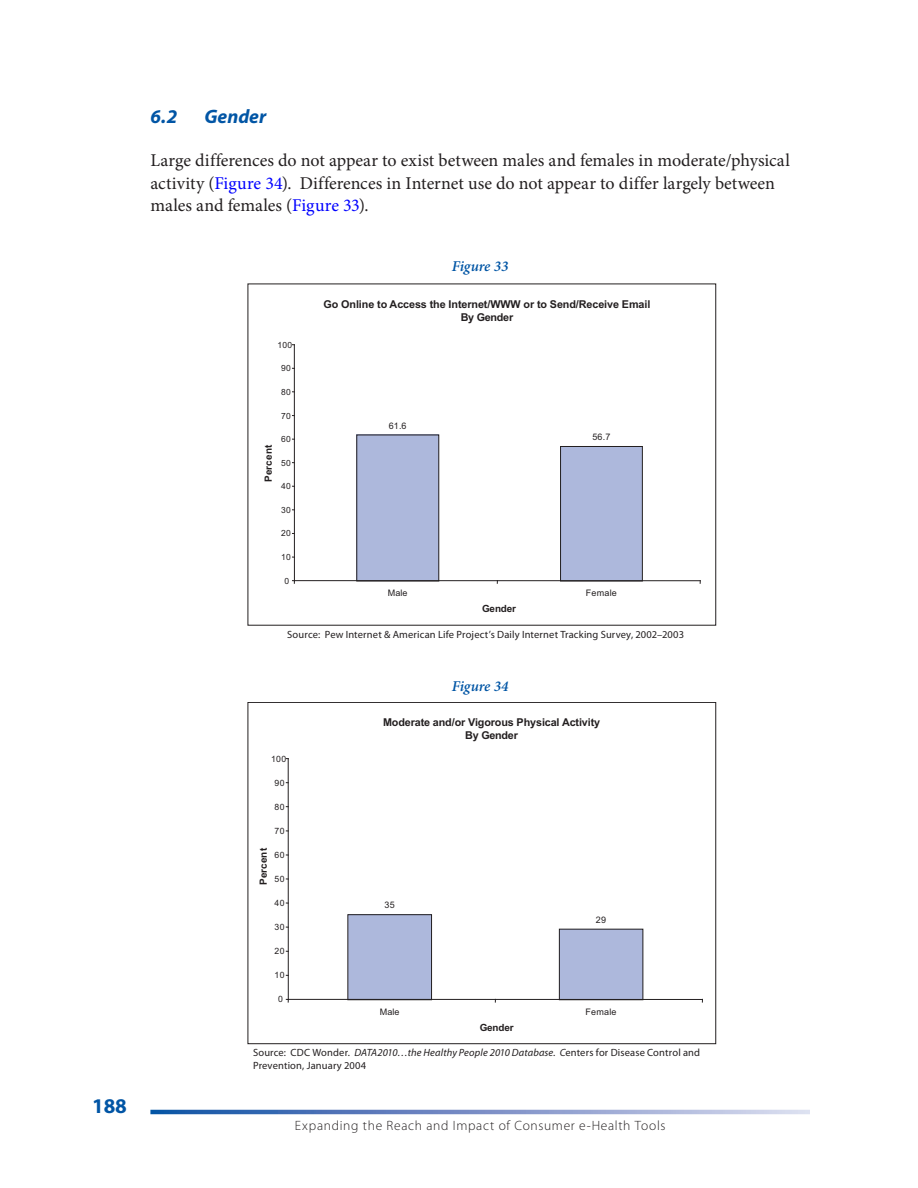
<style>
.page{position:relative;width:918px;height:1188px;background:#fff}
.page>*{position:absolute;margin:0;border:0;box-sizing:border-box;transform-origin:0 0}
.t1{font:700 21px "Myriad Pro";color:#0155a5}
.Heading_2{font:italic 700 19.5px "Myriad";color:#0155a5}
.Body_Text__abstracts{font:18px/22.5px "Minion Pro";letter-spacing:-.005em;color:#231f20}
.Table_Title{font:italic 600 15px "Minion Pro";letter-spacing:-.01em;color:#0155a5}
.t2{font:300 13.5px "Myriad Pro";letter-spacing:.05em;color:#231f20}
.t3{font:700 10.8px/12.9px "Arial";letter-spacing:-.01em;color:#231f20;text-align:center}
.Source{font:10.5px/12.6px "Myriad Pro";letter-spacing:.015em;color:#231f20}
.t4{font:700 9.9px "Arial";color:#231f20}
.t5{font:9px "Arial";letter-spacing:.03em;color:#231f20}
.t6{font:8.7px "Arial";letter-spacing:.03em;color:#231f20}
.t7{font:8.55px "Arial";letter-spacing:.03em;color:#231f20}
.s1{color:#00f}
.s2{font-style:italic}
</style>
<div class="page">
<svg style="left:150px;top:1110px;width:660px;height:4px;background:#7892c7"></svg>
<div style="left:357px;top:435px;width:82px;height:146px;background:#adb8dc"></div>
<div style="left:356px;top:435px;width:83px;height:146px;border:1px solid #231f20"></div>
<div style="left:561px;top:446px;width:81px;height:135px;background:#adb8dc"></div>
<div style="left:560px;top:446px;width:83px;height:135px;border:1px solid #231f20"></div>
<hr style="left:294px;top:345px;width:1px;height:236px;background:#231f20">
<hr style="left:294px;top:580px;width:406px;height:1px;background:#231f20">
<div style="left:248px;top:702px;width:468px;height:342px;border:1px solid #231f20"></div>
<div style="left:348px;top:915px;width:84px;height:85px;background:#adb8dc"></div>
<div style="left:347px;top:914px;width:85px;height:86px;border:1px solid #231f20"></div>
<div style="left:559px;top:929px;width:84px;height:71px;background:#adb8dc"></div>
<hr style="left:288px;top:759px;width:1px;height:240px;background:#231f20">
<hr style="left:288px;top:999px;width:414px;height:1px;background:#231f20">
<h1 class="t1" style="left:92px;top:1093px;width:36px">188</h1>
<p class="Heading_2" style="left:150px;top:106px;width:28px">6.2</p>
<p class="Heading_2" style="left:204px;top:106px;width:63px">Gender</p>
<p class="Body_Text__abstracts" style="left:150px;top:149px;width:641px">Large differences do not appear to exist between males and females in moderate/physical activity (<span class="s1">Figure 34</span>). Differences in Internet use do not appear to differ largely between males and females (<span class="s1">Figure 33</span>).</p>
<p class="Table_Title" style="left:452px;top:257px;width:58px">Figure 33</p>
<p class="t7" style="left:278px;top:340px;width:16px">100</p>
<p class="t7" style="left:281px;top:363px;width:11px">90</p>
<p class="t7" style="left:281px;top:387px;width:11px">80</p>
<p class="t7" style="left:281px;top:411px;width:11px">70</p>
<p class="t4" style="left:263px;top:482px;width:39px;rotate:-90deg">Percent</p>
<p class="t7" style="left:281px;top:434px;width:11px">60</p>
<p class="t7" style="left:281px;top:458px;width:11px">50</p>
<p class="t7" style="left:281px;top:481px;width:11px">40</p>
<p class="t7" style="left:281px;top:505px;width:11px">30</p>
<p class="t7" style="left:281px;top:529px;width:11px">20</p>
<p class="t7" style="left:281px;top:552px;width:11px">10</p>
<p class="t7" style="left:284px;top:576px;width:6px">0</p>
<p class="t3" style="left:324px;top:298px;width:328px">Go Online to Access the Internet/WWW or to Send/Receive Email<br>By Gender</p>
<p class="t5" style="left:389px;top:420px;width:19px">61.6</p>
<p class="t5" style="left:592px;top:432px;width:19px">56.7</p>
<p class="t5" style="left:388px;top:588px;width:21px">Male</p>
<p class="t5" style="left:586px;top:588px;width:33px">Female</p>
<p class="t4" style="left:482px;top:603px;width:36px">Gender</p>
<p class="Source" style="left:287px;top:628px;width:398px">Source: Pew Internet &amp; American Life Project’s Daily Internet Tracking Survey, 2002–2003</p>
<p class="Table_Title" style="left:452px;top:678px;width:58px">Figure 34</p>
<p class="t6" style="left:271px;top:754px;width:17px">100</p>
<p class="t6" style="left:275px;top:778px;width:11px">90</p>
<p class="t6" style="left:275px;top:802px;width:11px">80</p>
<p class="t6" style="left:275px;top:826px;width:11px">70</p>
<p class="t4" style="left:258px;top:885px;width:39px;rotate:-90deg">Percent</p>
<p class="t6" style="left:275px;top:850px;width:11px">60</p>
<p class="t6" style="left:275px;top:874px;width:11px">50</p>
<p class="t6" style="left:275px;top:898px;width:11px">40</p>
<p class="t6" style="left:275px;top:922px;width:11px">30</p>
<p class="t6" style="left:275px;top:946px;width:11px">20</p>
<p class="t6" style="left:275px;top:970px;width:11px">10</p>
<p class="t6" style="left:278px;top:995px;width:6px">0</p>
<p class="t3" style="left:383px;top:716px;width:219px">Moderate and/or Vigorous Physical Activity<br>By Gender</p>
<p class="t5" style="left:384px;top:900px;width:12px">35</p>
<p class="t5" style="left:596px;top:914px;width:12px">29</p>
<p class="t5" style="left:380px;top:1007px;width:21px">Male</p>
<p class="t5" style="left:585px;top:1007px;width:33px">Female</p>
<p class="t4" style="left:480px;top:1022px;width:36px">Gender</p>
<p class="Source" style="left:253px;top:1046px;width:449px">Source: CDC Wonder. <span class="s2">DATA2010…the Healthy People 2010 Database. C</span>enters for Disease Control and<br>Prevention, January 2004</p>
<p class="t2" style="left:295px;top:1117px;width:372px">Expanding the Reach and Impact of Consumer e‑Health Tools</p>
</div>
